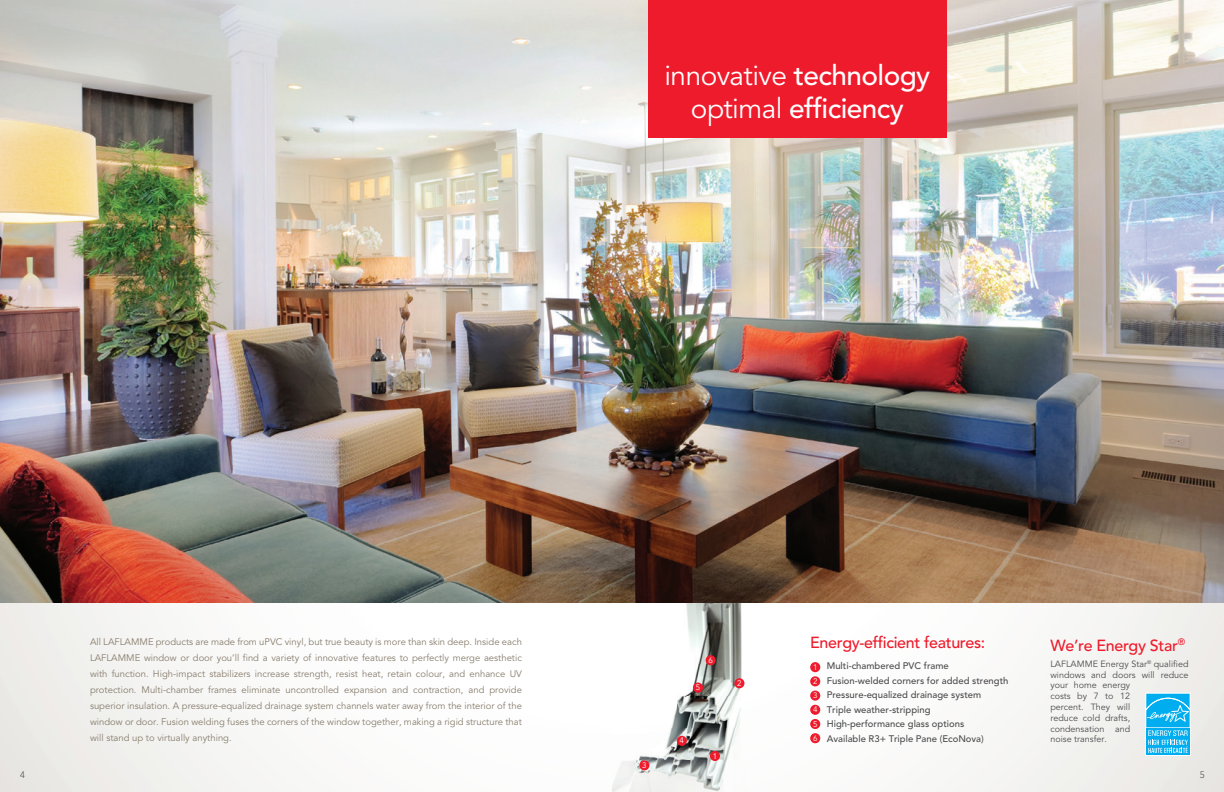
<style>
.page{position:relative;width:1224px;height:792px;background:#fff}
.page>*{position:absolute;margin:0;border:0;box-sizing:border-box;transform-origin:0 0}
.t1{font:500 28px/32.8px "Avenir";letter-spacing:-.02em;color:#fff;text-align:center}
.t2{font:500 16px "Avenir";letter-spacing:-.02em;color:#ee1b2c}
.t3{font:9.5px/16px "Avenir";color:#887d6d;text-align:justify}
.t4{font:500 9.5px/14.5px "Avenir";color:#4b4c4d}
.t5{font:300 9.3px "Avenir";color:#4b4c4d}
.t6{font:9px/10.8px "Avenir";color:#4b4c4d}
.t7{font:8px/14.2px "Avenir";color:#fff;text-align:justify}
.s1{font-weight:400}
</style>
<div class="page">
<img style="left:810px;top:662px;width:100px;height:130px">
<img style="left:612px;top:603px;width:133px;height:189px">
<img style="left:0;top:0;width:1224px;height:603px">
<div style="left:810px;top:662px;width:10px;height:10px;background:#ee1b2c;border-radius:50%"></div>
<div style="left:810px;top:676px;width:10px;height:10px;background:#ee1b2c;border-radius:50%"></div>
<div style="left:810px;top:691px;width:10px;height:10px;background:#ee1b2c;border-radius:50%"></div>
<div style="left:810px;top:705px;width:10px;height:10px;background:#ee1b2c;border-radius:50%"></div>
<div style="left:810px;top:719px;width:10px;height:10px;background:#ee1b2c;border-radius:50%"></div>
<div style="left:810px;top:733px;width:10px;height:10px;background:#ee1b2c;border-radius:50%"></div>
<div style="left:648px;top:0;width:299px;height:138px;background:#ee1b2c"></div>
<svg style="left:1145px;top:693px;width:46px;height:63px"></svg>
<div style="left:1146px;top:728px;width:44px;height:27px;background:#00aeef"></div>
<svg style="left:1146px;top:694px;width:44px;height:59px"></svg>
<div style="left:710px;top:751px;width:10px;height:10px;background:#ee1b2c;border-radius:50%"></div>
<div style="left:734px;top:678px;width:10px;height:10px;background:#ee1b2c;border-radius:50%"></div>
<div style="left:639px;top:760px;width:10px;height:10px;background:#ee1b2c;border-radius:50%"></div>
<div style="left:677px;top:736px;width:10px;height:10px;background:#ee1b2c;border-radius:50%"></div>
<div style="left:693px;top:683px;width:10px;height:10px;background:#ee1b2c;border-radius:50%"></div>
<div style="left:706px;top:655px;width:10px;height:10px;background:#ee1b2c;border-radius:50%"></div>
<h1 class="t1" style="left:664px;top:59px;width:267px"><span class="s1">innovative</span> technology <span class="s1">optimal</span> efficiency</h1>
<h2 class="t2" style="left:810px;top:634px;width:177px">Energy-efficient features:</h2>
<p class="t3" style="left:90px;top:634px;width:434px">All LAFLAMME products are made from uPVC vinyl, but true beauty is more than skin deep. Inside each LAFLAMME window or door you’ll find a variety of innovative features to perfectly merge aesthetic with function. High-impact stabilizers increase strength, resist heat, retain colour, and enhance UV protection. Multi-chamber frames eliminate uncontrolled expansion and contraction, and provide superior insulation. A pressure-equalized drainage system channels water away from the interior of the window or door. Fusion welding fuses the corners of the window together, making a rigid structure that will stand up to virtually anything.</p>
<h2 class="t2" style="left:1050px;top:636px;width:136px">We’re Energy Star<sup>®</sup></h2>
<p class="t7" style="left:708px;top:653px;width:6px">6</p>
<p class="t6" style="left:1050px;top:659px;width:140px">LAFLAMME Energy Star<sup>®</sup> qualified windows and doors will reduce your home energy<br>costs by 7 to 12<br>percent. They will<br>reduce cold drafts,<br>condensation and<br>noise transfer.</p>
<p class="t4" style="left:827px;top:659px;width:183px">Multi-chambered PVC frame Fusion-welded corners for added strength Pressure-equalized drainage system<br>Triple weather-stripping High-performance glass options<br>Available R3+ Triple Pane (EcoNova)</p>
<p class="t7" style="left:813px;top:660px;width:6px">1<br>2<br>3<br>4<br>5<br>6</p>
<p class="t7" style="left:737px;top:676px;width:6px">2</p>
<p class="t7" style="left:696px;top:680px;width:6px">5</p>
<p class="t7" style="left:680px;top:734px;width:6px">4</p>
<p class="t7" style="left:642px;top:758px;width:6px">3</p>
<p class="t7" style="left:713px;top:749px;width:6px">1</p>
<p class="t5" style="left:20px;top:769px;width:6px">4</p>
<p class="t5" style="left:1200px;top:769px;width:6px">5</p>
</div>
